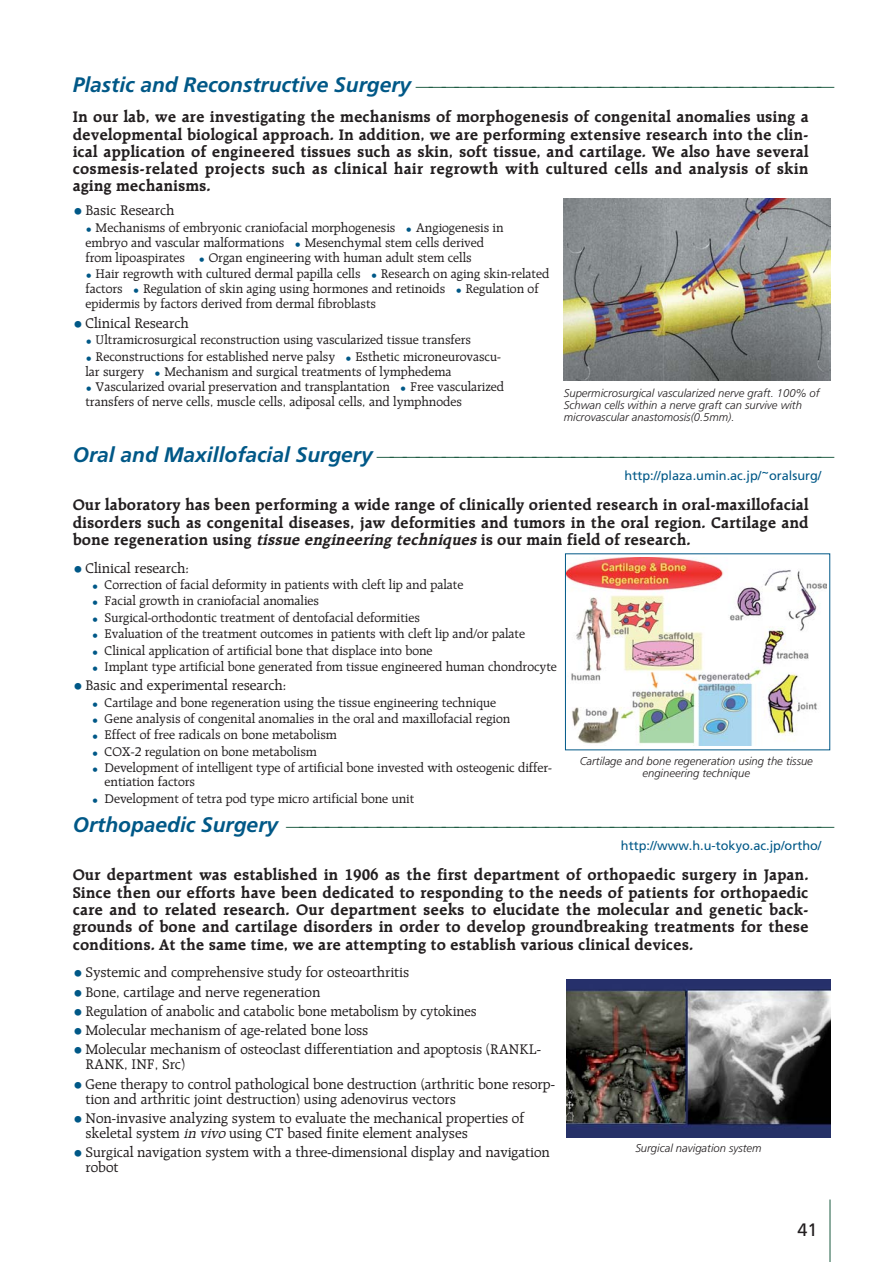
<style>
.page{position:relative;width:893px;height:1262px;background:#fff}
.page>*{position:absolute;margin:0;border:0;box-sizing:border-box;transform-origin:0 0}
.t1{font:18px "Frutiger";color:#231f20}
.t2{font:300 17.25px "Frutiger";color:#1b5a40}
.t3{font:700 16.5px/17.2px "Raleigh";color:#231f20;text-align:justify}
.t4{font:15px/15px "Raleigh";color:#231f20}
.t5{font:15px "Raleigh";color:#231f20;scale:.95 1}
.t6{font:13.5px/15px "Raleigh";color:#231f20}
.t7{font:12.75px "Frutiger";color:#005887}
.t8{font:italic 300 11.25px/12px "Frutiger";color:#231f20}
.s1{font-weight:700;font-style:italic;font-size:21px;color:#005887}
.s2{font-size:21px;color:#005887}
.s3{color:#005887}
.s4{font-style:italic}
</style>
<div class="page">
<hr style="left:829px;top:1199px;width:1px;height:62px;background:#1b5a40">
<img style="left:563px;top:199px;width:267px;height:181px">
<img style="left:567px;top:557px;width:259px;height:188px">
<img style="left:567px;top:979px;width:263px;height:158px">
<p class="t2" style="left:73px;top:79px;width:763px"><span class="s1">P l a s t i c a n d R e c o n s t r u c t i v e S u r g e r y</span> ————————————————————————————————</p>
<p class="t3" style="left:73px;top:109px;width:737px">In our lab, we are investigating the mechanisms of morphogenesis of congenital anomalies using a developmental biological approach. In addition, we are performing extensive research into the clin&shy;ical application of engineered tissues such as skin, soft tissue, and cartilage. We also have several cosmesis-related projects such as clinical hair regrowth with cultured cells and analysis of skin aging mechanisms.</p>
<p class="t4" style="left:73px;top:203px;width:103px"><span class="s2">•</span> Basic Research</p>
<p class="t6" style="left:85px;top:220px;width:419px"><span class="s3">•</span> Mechanisms of embryonic craniofacial morphogenesis <span class="s3">•</span> Angiogenesis in embryo and vascular malformations <span class="s3">•</span> Mesenchymal stem cells derived from lipoaspirates <span class="s3">•</span> Organ engineering with human adult stem cells</p>
<p class="t6" style="left:85px;top:267px;width:465px"><span class="s3">•</span> Hair regrowth with cultured dermal papilla cells <span class="s3">•</span> Research on aging skin-related factors <span class="s3">•</span> Regulation of skin aging using hormones and retinoids <span class="s3">•</span> Regulation of epidermis by factors derived from dermal fibroblasts</p>
<p class="t4" style="left:73px;top:316px;width:118px"><span class="s2">•</span> Clinical Research</p>
<p class="t6" style="left:85px;top:333px;width:387px"><span class="s3">•</span> Ultramicrosurgical reconstruction using vascularized tissue transfers</p>
<p class="t6" style="left:85px;top:350px;width:417px"><span class="s3">•</span> Reconstructions for established nerve palsy <span class="s3">•</span> Esthetic microneurovascu&shy;lar surgery <span class="s3">•</span> Mechanism and surgical treatments of lymphedema</p>
<p class="t6" style="left:85px;top:380px;width:420px"><span class="s3">•</span> Vascularized ovarial preservation and transplantation <span class="s3">•</span> Free vascularized transfers of nerve cells, muscle cells, adiposal cells, and lymphnodes</p>
<p class="t8" style="left:563px;top:388px;width:257px">Supermicrosurgical vascularized nerve graft. 100% of<br>Schwan cells within a nerve graft can survive with microvascular anastomosis(0.5mm).</p>
<p class="t2" style="left:73px;top:449px;width:763px"><span class="s1">O r a l a n d M a x i l l o f a c i a l S u r g e r y</span> ———————————————————————————————————</p>
<p class="t7" style="left:624px;top:471px;width:198px">http://plaza.umin.ac.jp/~oralsurg/</p>
<p class="t3" style="left:73px;top:497px;width:737px">Our laboratory has been performing a wide range of clinically oriented research in oral-maxillofacial disorders such as congenital diseases, jaw deformities and tumors in the oral region. Cartilage and bone regeneration using <span class="s4">tissue engineering techniques</span>is our main field of research.</p>
<p class="t4" style="left:73px;top:561px;width:118px"><span class="s2">•</span> Clinical research:</p>
<p class="t6" style="left:92px;top:578px;width:373px"><span class="s3">•</span> Correction of facial deformity in patients with cleft lip and palate</p>
<p class="t6" style="left:92px;top:594px;width:229px"><span class="s3">•</span> Facial growth in craniofacial anomalies</p>
<p class="t6" style="left:92px;top:611px;width:329px"><span class="s3">•</span> Surgical-orthodontic treatment of dentofacial deformities</p>
<p class="t6" style="left:92px;top:627px;width:434px"><span class="s3">•</span> Evaluation of the treatment outcomes in patients with cleft lip and/or palate</p>
<p class="t6" style="left:92px;top:643px;width:342px"><span class="s3">•</span> Clinical application of artificial bone that displace into bone</p>
<p class="t6" style="left:92px;top:660px;width:466px"><span class="s3">•</span> Implant type artificial bone generated from tissue engineered human chondrocyte</p>
<p class="t4" style="left:73px;top:679px;width:215px"><span class="s2">•</span> Basic and experimental research:</p>
<p class="t6" style="left:92px;top:695px;width:406px"><span class="s3">•</span> Cartilage and bone regeneration using the tissue engineering technique</p>
<p class="t6" style="left:92px;top:712px;width:420px"><span class="s3">•</span> Gene analysis of congenital anomalies in the oral and maxillofacial region</p>
<p class="t6" style="left:92px;top:728px;width:246px"><span class="s3">•</span> Effect of free radicals on bone metabolism</p>
<p class="t6" style="left:92px;top:744px;width:226px"><span class="s3">•</span> COX-2 regulation on bone metabolism</p>
<p class="t6" style="left:105px;top:761px;width:449px;line-height:14.2px;text-indent:-13px"><span class="s3">•</span> Development of intelligent type of artificial bone invested with osteogenic differ&shy;entiation factors</p>
<p class="t6" style="left:92px;top:791px;width:324px"><span class="s3">•</span> Development of tetra pod type micro artificial bone unit</p>
<p class="t8" style="left:579px;top:756px;width:235px;text-align:center">Cartilage and bone regeneration using the tissue engineering technique</p>
<p class="t2" style="left:73px;top:819px;width:763px"><span class="s1">O r t h o p a e d i c S u r g e r y</span> ——————————————————————————————————————————</p>
<p class="t7" style="left:621px;top:841px;width:202px">http://www.h.u-tokyo.ac.jp/ortho/</p>
<p class="t3" style="left:73px;top:867px;width:737px">Our department was established in 1906 as the first department of orthopaedic surgery in Japan.<br>Since then our efforts have been dedicated to responding to the needs of patients for orthopaedic care and to related research. Our department seeks to elucidate the molecular and genetic back&shy;grounds of bone and cartilage disorders in order to develop groundbreaking treatments for these conditions. At the same time, we are attempting to establish various clinical devices.</p>
<p class="t4" style="left:73px;top:965px;width:338px"><span class="s2">•</span>Systemic and comprehensive study for osteoarthritis</p>
<p class="t4" style="left:73px;top:985px;width:249px"><span class="s2">•</span> Bone, cartilage and nerve regeneration</p>
<p class="t5" style="left:73px;top:1004px;width:426px"><span class="s2">•</span> Regulation of anabolic and catabolic bone metabolism by cytokines</p>
<p class="t4" style="left:73px;top:1023px;width:297px"><span class="s2">•</span> Molecular mechanism of age-related bone loss</p>
<p class="t4" style="left:85px;top:1042px;width:457px;text-indent:-13px"><span class="s2">•</span> Molecular mechanism of osteoclast differentiation and apoptosis (RANKL-<br>RANK, INF, Src)</p>
<p class="t4" style="left:85px;top:1077px;width:471px;text-indent:-13px"><span class="s2">•</span>Gene therapy to control pathological bone destruction (arthritic bone resorp&shy;tion and arthritic joint destruction) using adenovirus vectors</p>
<p class="t4" style="left:85px;top:1111px;width:440px;text-indent:-13px"><span class="s2">•</span> Non-invasive analyzing system to evaluate the mechanical properties of skeletal system <span class="s4">in vivo</span>using CT based finite element analyses</p>
<p class="t4" style="left:85px;top:1145px;width:466px;text-indent:-13px"><span class="s2">•</span>Surgical navigation system with a three-dimensional display and navigation robot</p>
<p class="t8" style="left:635px;top:1142px;width:128px">Surgical navigation system</p>
<h1 class="t1" style="left:797px;top:1222px;width:22px">41</h1>
</div>
